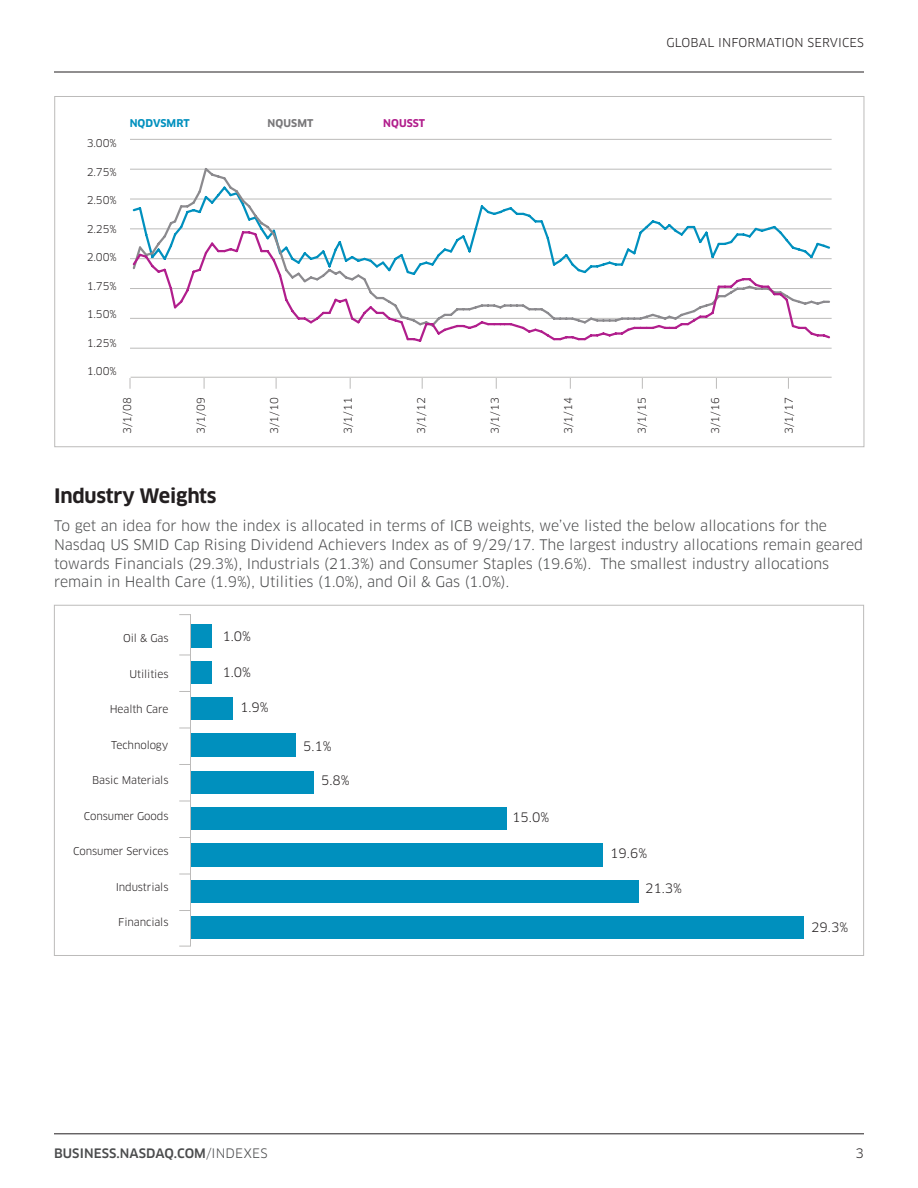
<style>
.page{position:relative;width:918px;height:1188px;background:#fff}
.page>*{position:absolute;margin:0;border:0;box-sizing:border-box;transform-origin:0 0}
.Text_-_A_Heads{font:700 19.5px "Clan Pro";letter-spacing:-.01em;color:#231f20}
.Text_-_Main__85__K{font:14.25px/18.8px "Clan Pro";color:#4b4c4d}
.Table{font:12.75px "Clan Pro";color:#231f20}
.t1{font:500 12.75px "Clan Pro";letter-spacing:.01em;color:#4b4c4d}
.t2{font:12px "Clan Pro";letter-spacing:.01em;color:#231f20}
.t3{font:10.5px "Clan Pro";letter-spacing:-.01em;color:#231f20}
.t4{font:700 10.5px "Clan Pro";letter-spacing:.01em;color:#0090be}
.t5{font:700 10.5px "Clan Pro";letter-spacing:.01em;color:#787779}
.t6{font:700 10.5px "Clan Pro";letter-spacing:.005em;color:#b11e8c}
.s1{font-weight:400}
</style>
<div class="page">
<hr style="left:54px;top:1134px;width:810px;height:1px;background:#231f20">
<hr style="left:54px;top:72px;width:810px;height:1px;background:#231f20">
<div style="left:191px;top:916px;width:613px;height:22px;background:#0090be"></div>
<div style="left:191px;top:880px;width:448px;height:23px;background:#0090be"></div>
<div style="left:191px;top:843px;width:412px;height:24px;background:#0090be"></div>
<div style="left:191px;top:807px;width:315px;height:22px;background:#0090be"></div>
<div style="left:191px;top:771px;width:123px;height:22px;background:#0090be"></div>
<div style="left:191px;top:734px;width:105px;height:23px;background:#0090be"></div>
<div style="left:191px;top:698px;width:42px;height:22px;background:#0090be"></div>
<div style="left:191px;top:662px;width:21px;height:22px;background:#0090be"></div>
<div style="left:191px;top:624px;width:21px;height:24px;background:#0090be"></div>
<div style="left:179px;top:614px;width:12px;height:332px;border:1px solid #bcbbba"></div>
<svg style="left:179px;top:655px;width:12px;height:1px"></svg>
<svg style="left:179px;top:691px;width:12px;height:1px"></svg>
<svg style="left:179px;top:728px;width:12px;height:1px"></svg>
<svg style="left:179px;top:764px;width:12px;height:1px"></svg>
<svg style="left:179px;top:801px;width:12px;height:1px"></svg>
<svg style="left:179px;top:837px;width:12px;height:1px"></svg>
<svg style="left:179px;top:874px;width:12px;height:1px"></svg>
<svg style="left:179px;top:910px;width:12px;height:1px"></svg>
<hr style="left:130px;top:139px;width:702px;height:1px;background:#bcbbba">
<hr style="left:130px;top:169px;width:702px;height:1px;background:#bcbbba">
<hr style="left:130px;top:199px;width:702px;height:1px;background:#bcbbba">
<hr style="left:130px;top:228px;width:702px;height:1px;background:#bcbbba">
<hr style="left:130px;top:258px;width:702px;height:1px;background:#bcbbba">
<hr style="left:130px;top:288px;width:702px;height:1px;background:#bcbbba">
<hr style="left:130px;top:318px;width:702px;height:1px;background:#bcbbba">
<hr style="left:130px;top:348px;width:702px;height:1px;background:#bcbbba">
<hr style="left:131px;top:377px;width:701px;height:1px;background:#bcbbba">
<svg style="left:131px;top:168px;width:700px;height:62px"></svg>
<svg style="left:131px;top:230px;width:701px;height:112px"></svg>
<p class="t3" style="left:87px;top:137px;width:32px">3.00%</p>
<p class="t3" style="left:87px;top:166px;width:32px">2.75%</p>
<p class="t3" style="left:87px;top:194px;width:32px">2.50%</p>
<p class="t3" style="left:87px;top:223px;width:32px">2.25%</p>
<p class="t3" style="left:87px;top:251px;width:32px">2.00%</p>
<p class="t3" style="left:87px;top:280px;width:32px">1.75%</p>
<p class="t3" style="left:87px;top:308px;width:32px">1.50%</p>
<p class="t3" style="left:87px;top:337px;width:32px">1.25%</p>
<p class="t3" style="left:87px;top:365px;width:32px">1.00%</p>
<p class="t4" style="left:130px;top:117px;width:62px">NQDVSMRT</p>
<p class="t5" style="left:268px;top:117px;width:47px">NQUSMT</p>
<p class="t6" style="left:383px;top:117px;width:43px">NQUSST</p>
<p class="t2" style="left:666px;top:35px;width:199px">GLOBAL INFORMATION SERVICES</p>
<p class="t3" style="left:121px;top:434px;width:38px;rotate:-90deg">3/1/08</p>
<p class="t3" style="left:195px;top:434px;width:38px;rotate:-90deg">3/1/09</p>
<p class="t3" style="left:268px;top:434px;width:38px;rotate:-90deg">3/1/10</p>
<p class="t3" style="left:342px;top:434px;width:38px;rotate:-90deg">3/1/11</p>
<p class="t3" style="left:415px;top:434px;width:38px;rotate:-90deg">3/1/12</p>
<p class="t3" style="left:489px;top:434px;width:38px;rotate:-90deg">3/1/13</p>
<p class="t3" style="left:562px;top:434px;width:38px;rotate:-90deg">3/1/14</p>
<p class="t3" style="left:636px;top:434px;width:38px;rotate:-90deg">3/1/15</p>
<p class="t3" style="left:709px;top:434px;width:38px;rotate:-90deg">3/1/16</p>
<p class="t3" style="left:783px;top:434px;width:38px;rotate:-90deg">3/1/17</p>
<p class="Text_-_A_Heads" style="left:54px;top:485px;width:164px">Industry Weights</p>
<p class="Text_-_Main__85__K" style="left:54px;top:516px;width:811px">To get an idea for how the index is allocated in terms of ICB weights, we’ve listed the below allocations for the Nasdaq US SMID Cap Rising Dividend Achievers Index as of 9/29/17. The largest industry allocations remain geared towards Financials (29.3%), Industrials (21.3%) and Consumer Staples (19.6%). The smallest industry allocations remain in Health Care (1.9%), Utilities (1.0%), and Oil &amp; Gas (1.0%).</p>
<p class="t3" style="left:123px;top:632px;width:47px">Oil &amp; Gas</p>
<p class="t3" style="left:129px;top:667px;width:41px">Utilities</p>
<p class="t3" style="left:110px;top:703px;width:60px">Health Care</p>
<p class="t3" style="left:111px;top:738px;width:59px">Technology</p>
<p class="t3" style="left:92px;top:774px;width:78px">Basic Materials</p>
<p class="t3" style="left:84px;top:810px;width:86px">Consumer Goods</p>
<p class="t3" style="left:73px;top:845px;width:97px">Consumer Services</p>
<p class="t3" style="left:116px;top:881px;width:54px">Industrials</p>
<p class="t3" style="left:118px;top:916px;width:52px">Financials</p>
<p class="Table" style="left:222px;top:628px;width:30px">1.0%</p>
<p class="Table" style="left:222px;top:665px;width:30px">1.0%</p>
<p class="Table" style="left:240px;top:700px;width:30px">1.9%</p>
<p class="Table" style="left:303px;top:739px;width:30px">5.1%</p>
<p class="Table" style="left:321px;top:773px;width:30px">5.8%</p>
<p class="Table" style="left:512px;top:810px;width:38px">15.0%</p>
<p class="Table" style="left:610px;top:846px;width:38px">19.6%</p>
<p class="Table" style="left:645px;top:881px;width:38px">21.3%</p>
<p class="Table" style="left:811px;top:920px;width:38px">29.3%</p>
<p class="t1" style="left:54px;top:1146px;width:215px">BUSINESS.NASDAQ.COM<span class="s1">/INDEXES</span></p>
<p class="Table" style="left:856px;top:1146px;width:10px">3</p>
</div>
